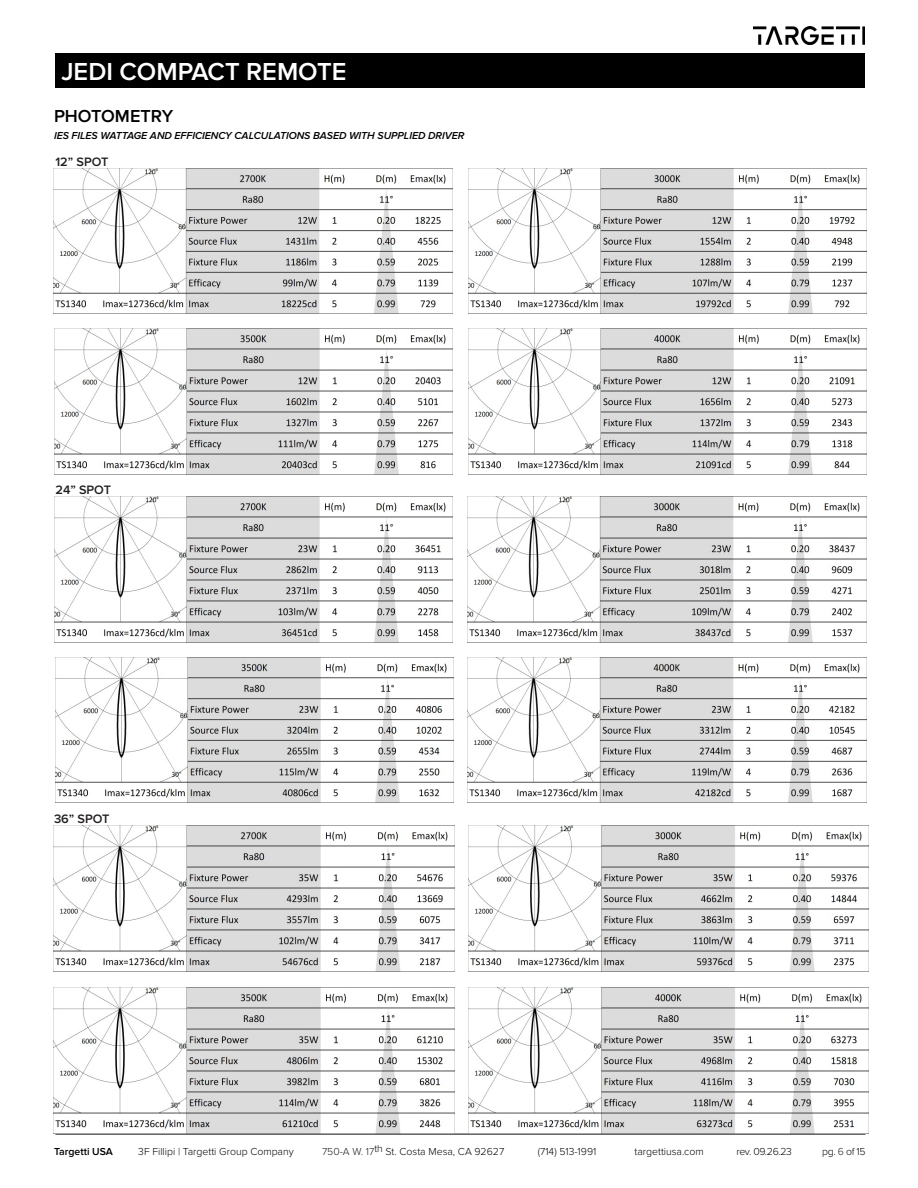
<style>
.page{position:relative;width:918px;height:1188px;background:#fff}
.page>*{position:absolute;margin:0;border:0;box-sizing:border-box;transform-origin:0 0}
.t1{font:600 25.5px "Proxima Nova";color:#fff}
.Features_BULLETS{font:600 18px "Proxima Nova";color:#000}
.t2{font:600 12.75px "Proxima Nova";color:#231f20}
.t3{font:600 12.6px "Proxima Nova";color:#231f20}
.t4{font:300 10.5px "Proxima Nova";color:#040503}
.Codici_INDOOR{font:italic 600 10.5px "Proxima Nova";letter-spacing:-.005em;color:#000}
.t5{font:300 10.5px "Proxima Nova";color:#000}
.t6{font:600 10.5px "Proxima Nova";color:#000}
.s1{color:#231f20}
</style>
<div class="page">
<div style="left:55px;top:53px;width:810px;height:34px;background:#000"></div>
<img style="left:754px;top:27px;width:111px;height:17px">
<hr style="left:55px;top:1134px;width:810px;height:1px;background:#000">
<img style="left:54px;top:168px;width:398px;height:146px">
<img style="left:468px;top:168px;width:398px;height:146px">
<img style="left:54px;top:329px;width:399px;height:145px">
<img style="left:468px;top:329px;width:398px;height:145px">
<img style="left:54px;top:497px;width:399px;height:145px">
<img style="left:468px;top:497px;width:398px;height:145px">
<img style="left:55px;top:657px;width:399px;height:146px">
<img style="left:468px;top:657px;width:398px;height:146px">
<img style="left:54px;top:826px;width:400px;height:146px">
<img style="left:468px;top:826px;width:400px;height:146px">
<img style="left:54px;top:987px;width:400px;height:146px">
<img style="left:468px;top:987px;width:400px;height:146px">
<h1 class="t1" style="left:61px;top:57px;width:287px">JEDI COMPACT REMOTE</h1>
<p class="Features_BULLETS" style="left:54px;top:106px;width:121px">PHOTOMETRY</p>
<p class="Codici_INDOOR" style="left:54px;top:130px;width:412px">IES FILES WATTAGE AND EFFICIENCY CALCULATIONS BASED WITH SUPPLIED DRIVER</p>
<p class="t3" style="left:55px;top:154px;width:54px">12” SPOT</p>
<p class="t3" style="left:55px;top:483px;width:57px">24” SPOT</p>
<p class="t2" style="left:54px;top:812px;width:57px">36” SPOT</p>
<p class="t6" style="left:54px;top:1145px;width:61px">Targetti USA</p>
<p class="t5" style="left:138px;top:1145px;width:157px">3F Fillipi | Targetti Group Company</p>
<p class="t4" style="left:322px;top:1145px;width:184px"><span class="s1">750-A W. 17</span>th St. Costa Mesa, CA 92627</p>
<p class="t4" style="left:538px;top:1145px;width:60px">(714) 513-1991</p>
<p class="t5" style="left:634px;top:1145px;width:71px">targettiusa.com</p>
<p class="t4" style="left:736px;top:1145px;width:57px">rev. 09.26.23</p>
<p class="t4" style="left:822px;top:1145px;width:45px">pg. <span class="s1">6</span> of 15</p>
</div>
